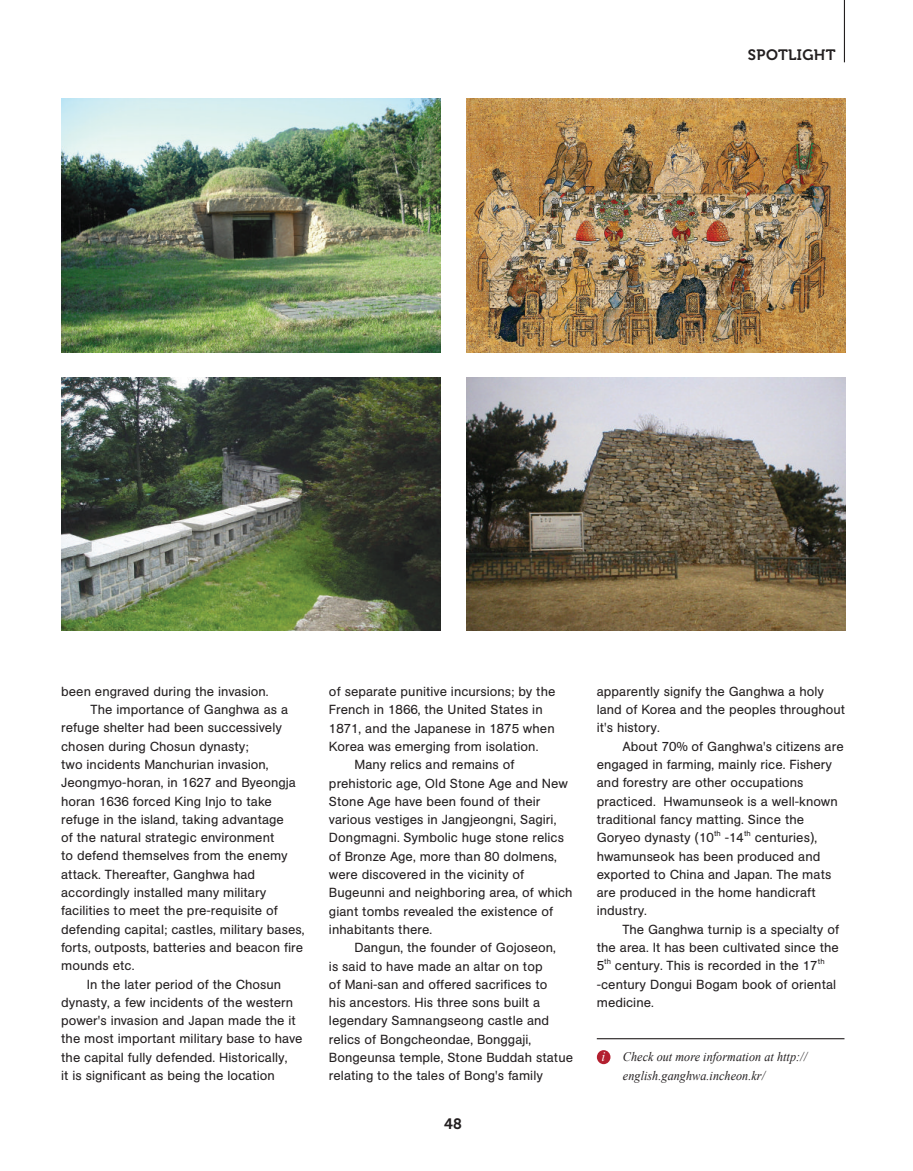
<style>
.page{position:relative;width:913px;height:1171px;background:#fff}
.page>*{position:absolute;margin:0;border:0;box-sizing:border-box;transform-origin:0 0}
.t1{font:15px "Museo 700";letter-spacing:.025em;color:#231f20}
.t2{font:italic 13.5px "Times NRMT";color:#fff;scale:.96 1}
.t3{font:13.05px/18.3px "AG Book BQ";letter-spacing:.005em;color:#231f20}
.t4{font:italic 13.05px/18.3px "Times New Roman";letter-spacing:.005em;color:#231f20;scale:.93 1}
.t5{font:7.65px "AG Book BQ";letter-spacing:.005em;color:#231f20}
</style>
<div class="page">
<hr style="left:843px;top:0;width:1px;height:62px;background:#231f20">
<hr style="left:596px;top:1038px;width:248px;height:1px;background:#231f20">
<div style="left:596px;top:1050px;width:14px;height:14px;background:#b31f2f;border-radius:50%"></div>
<img style="left:61px;top:99px;width:379px;height:253px">
<img style="left:466px;top:99px;width:378px;height:253px">
<img style="left:61px;top:377px;width:379px;height:254px">
<img style="left:466px;top:377px;width:378px;height:254px">
<p class="t1" style="left:747px;top:47px;width:89px">SPOTLIGHT</p>
<p class="t3" style="left:61px;top:682px;width:209px">been engraved during the invasion.</p>
<p class="t3" style="left:91px;top:700px;width:199px">The importance of Ganghwa as a</p>
<p class="t3" style="left:61px;top:719px;width:222px">refuge shelter had been successively</p>
<p class="t3" style="left:61px;top:737px;width:189px">chosen during Chosun dynasty;</p>
<p class="t3" style="left:61px;top:755px;width:209px">two incidents Manchurian invasion,</p>
<p class="t3" style="left:61px;top:774px;width:236px">Jeongmyo-horan, in 1627 and Byeongja</p>
<p class="t3" style="left:61px;top:792px;width:212px">horan 1636 forced King Injo to take</p>
<p class="t3" style="left:61px;top:810px;width:224px">refuge in the island, taking advantage</p>
<p class="t3" style="left:61px;top:828px;width:215px">of the natural strategic environment</p>
<p class="t3" style="left:61px;top:847px;width:228px">to defend themselves from the enemy</p>
<p class="t3" style="left:61px;top:865px;width:195px">attack. Thereafter, Ganghwa had</p>
<p class="t3" style="left:61px;top:883px;width:206px">accordingly installed many military</p>
<p class="t3" style="left:61px;top:902px;width:218px">facilities to meet the pre-requisite of</p>
<p class="t3" style="left:61px;top:920px;width:245px">defending capital; castles, military bases,</p>
<p class="t3" style="left:61px;top:938px;width:243px">forts, outposts, batteries and beacon fire</p>
<p class="t3" style="left:61px;top:956px;width:75px">mounds etc.</p>
<p class="t3" style="left:87px;top:975px;width:196px">In the later period of the Chosun</p>
<p class="t3" style="left:61px;top:993px;width:233px">dynasty, a few incidents of the western</p>
<p class="t3" style="left:61px;top:1011px;width:236px">power's invasion and Japan made the it</p>
<p class="t3" style="left:61px;top:1030px;width:243px">the most important military base to have</p>
<p class="t3" style="left:61px;top:1048px;width:228px">the capital fully defended. Historically,</p>
<p class="t3" style="left:61px;top:1066px;width:215px">it is significant as being the location</p>
<p class="t3" style="left:329px;top:682px;width:228px">of separate punitive incursions; by the</p>
<p class="t3" style="left:329px;top:701px;width:215px">French in 1866, the United States in</p>
<p class="t3" style="left:329px;top:719px;width:227px">1871, and the Japanese in 1875 when</p>
<p class="t3" style="left:329px;top:737px;width:211px">Korea was emerging from isolation.</p>
<p class="t3" style="left:354px;top:755px;width:161px">Many relics and remains of</p>
<p class="t3" style="left:329px;top:774px;width:240px">prehistoric age, Old Stone Age and New</p>
<p class="t3" style="left:329px;top:792px;width:213px">Stone Age have been found of their</p>
<p class="t3" style="left:329px;top:810px;width:229px">various vestiges in Jangjeongni, Sagiri,</p>
<p class="t3" style="left:329px;top:829px;width:236px">Dongmagni. Symbolic huge stone relics</p>
<p class="t3" style="left:329px;top:847px;width:229px">of Bronze Age, more than 80 dolmens,</p>
<p class="t3" style="left:329px;top:865px;width:197px">were discovered in the vicinity of</p>
<p class="t3" style="left:329px;top:884px;width:245px">Bugeunni and neighboring area, of which</p>
<p class="t3" style="left:329px;top:902px;width:226px">giant tombs revealed the existence of</p>
<p class="t3" style="left:329px;top:920px;width:105px">inhabitants there.</p>
<p class="t3" style="left:354px;top:938px;width:203px">Dangun, the founder of Gojoseon,</p>
<p class="t3" style="left:329px;top:957px;width:215px">is said to have made an altar on top</p>
<p class="t3" style="left:329px;top:975px;width:220px">of Mani-san and offered sacrifices to</p>
<p class="t3" style="left:329px;top:993px;width:213px">his ancestors. His three sons built a</p>
<p class="t3" style="left:329px;top:1012px;width:221px">legendary Samnangseong castle and</p>
<p class="t3" style="left:329px;top:1030px;width:204px">relics of Bongcheondae, Bonggaji,</p>
<p class="t3" style="left:329px;top:1048px;width:245px">Bongeunsa temple, Stone Buddah statue</p>
<p class="t3" style="left:329px;top:1067px;width:215px">relating to the tales of Bong's family</p>
<p class="t1" style="left:444px;top:1115px;width:19px">48</p>
<p class="t3" style="left:596px;top:682px;width:250px">apparently signify the Ganghwa a holy land of Korea and the peoples throughout it's history.</p>
<p class="t3" style="left:596px;top:737px;width:248px;text-indent:26px">About 70% of Ganghwa's citizens are engaged in farming, mainly rice. Fishery and forestry are other occupations practiced. Hwamunseok is a well-known traditional fancy matting. Since the Goryeo dynasty (10</p>
<p class="t5" style="left:713px;top:829px;width:8px">th</p>
<p class="t3" style="left:724px;top:828px;width:21px">-14</p>
<p class="t5" style="left:743px;top:829px;width:8px">th</p>
<p class="t3" style="left:596px;top:828px;width:236px;text-indent:158px">centuries), hwamunseok has been produced and exported to China and Japan. The mats are produced in the home handicraft industry.</p>
<p class="t3" style="left:596px;top:920px;width:244px;text-align:justify;text-indent:26px">The Ganghwa turnip is a specialty of the area. It has been cultivated since the 5</p>
<p class="t5" style="left:604px;top:957px;width:8px">th</p>
<p class="t3" style="left:614px;top:957px;width:204px">century. This is recorded in the 17</p>
<p class="t5" style="left:817px;top:957px;width:8px">th</p>
<p class="t3" style="left:596px;top:975px;width:241px">-century Dongui Bogam book of oriental medicine.</p>
<p class="t2" style="left:601px;top:1049px;width:5px">i</p>
<p class="t4" style="left:622px;top:1048px;width:199px">Check out more information at http:// english.ganghwa.incheon.kr/</p>
</div>
